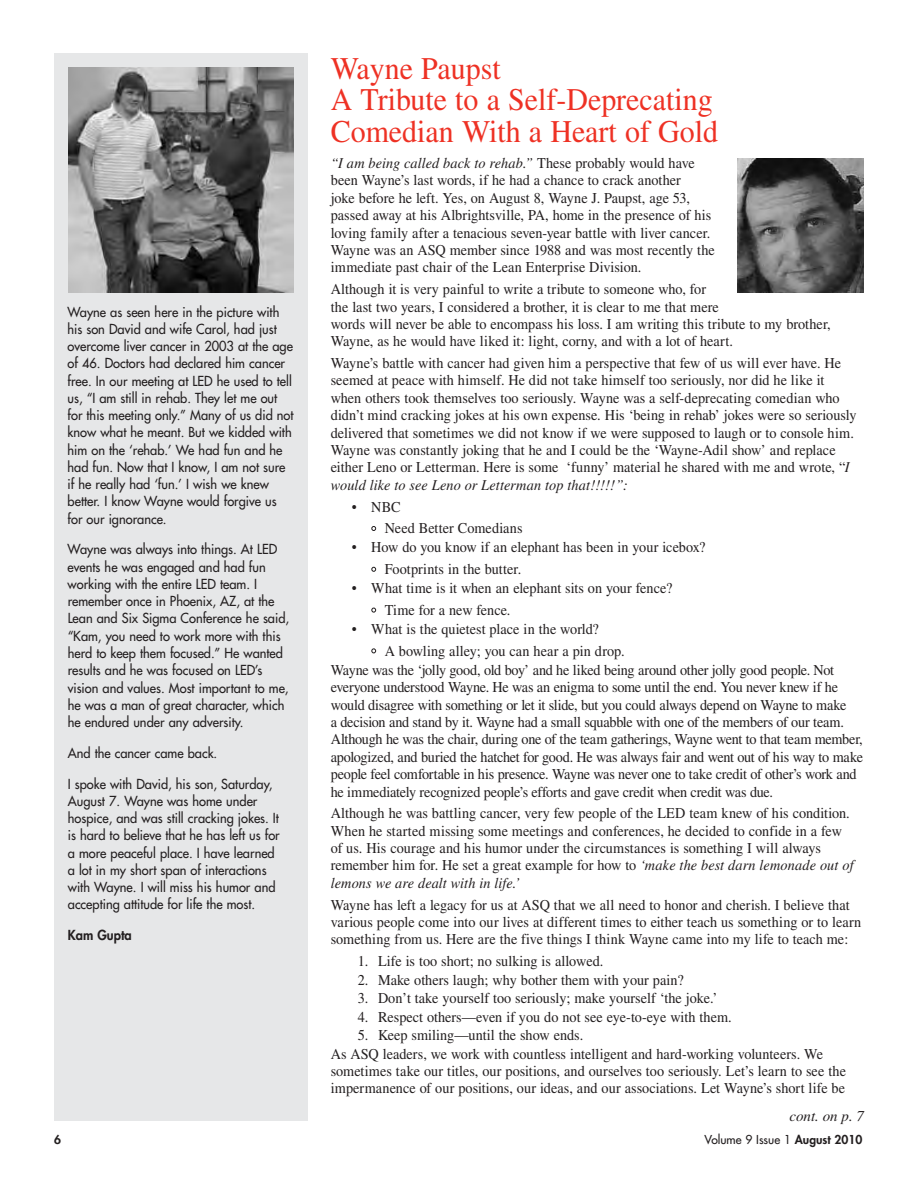
<style>
.page{position:relative;width:918px;height:1188px;background:#fff}
.page>*{position:absolute;margin:0;border:0;box-sizing:border-box;transform-origin:0 0}
.t1{font:31.5px/31.5px "Times";color:#ee3124;scale:.95 1}
.t2{font:15px/17.4px "Times";color:#231f20;scale:.95 1}
.t3{font:15px/17.4px "Times";letter-spacing:-.02em;color:#231f20;scale:.95 1}
.t4{font:italic 15px "Times";color:#231f20}
.t5{font:13.5px/17.2px "Futura";color:#231f20;scale:.95 1}
.t6{font:800 13.5px "Futura";color:#231f20;scale:.95 1}
.t7{font:12px "Futura";color:#231f20}
.t8{font:800 12px "Futura";color:#231f20}
.s1{font-style:italic}
.s2{font-weight:800}
</style>
<div class="page">
<svg style="left:372px;top:526px;width:4px;height:5px"></svg>
<svg style="left:372px;top:567px;width:4px;height:5px"></svg>
<svg style="left:372px;top:608px;width:4px;height:4px"></svg>
<svg style="left:372px;top:649px;width:4px;height:4px"></svg>
<div style="left:54px;top:53px;width:253px;height:1068px;background:#e6e7e8"></div>
<img style="left:69px;top:68px;width:225px;height:224px">
<img style="left:737px;top:159px;width:127px;height:134px">
<p class="t5" style="left:68px;top:303px;width:239px">Wayne as seen here in the picture with his son David and wife Carol, had just overcome liver cancer in 2003 at the age of 46. Doctors had declared him cancer free. In our meeting at LED he used to tell us, “I am still in rehab. They let me out for this meeting only.” Many of us did not know what he meant. But we kidded with him on the ‘rehab.’ We had fun and he had fun. Now that I know, I am not sure if he really had ‘fun.’ I wish we knew better. I know Wayne would forgive us for our ignorance.</p>
<p class="t5" style="left:68px;top:541px;width:235px">Wayne was always into things. At LED events he was engaged and had fun working with the entire LED team. I remember once in Phoenix, AZ, at the Lean and Six Sigma Conference he said, “Kam, you need to work more with this herd to keep them focused.” He wanted results and he was focused on LED’s vision and values. Most important to me, he was a man of great character, which he endured under any adversity.</p>
<p class="t5" style="left:68px;top:744px;width:159px">And the cancer came back.</p>
<p class="t5" style="left:68px;top:775px;width:225px">I spoke with David, his son, Saturday, August 7. Wayne was home under hospice, and was still cracking jokes. It is hard to believe that he has left us for a more peaceful place. I have learned a lot in my short span of interactions with Wayne. I will miss his humor and accepting attitude for life the most.</p>
<p class="t6" style="left:68px;top:926px;width:69px">Kam Gupta</p>
<h1 class="t1" style="left:331px;top:52px;width:409px">Wayne Paupst<br>A Tribute to a Self-Deprecating<br>Comedian With a Heart of Gold</h1>
<p class="t2" style="left:331px;top:154px;width:406px"><span class="s1">“I am being called back to rehab.”</span> These probably would have been Wayne’s last words, if he had a chance to crack another<br>joke before he left. Yes, on August 8, Wayne J. Paupst, age 53, passed away at his Albrightsville, PA, home in the presence of his loving family after a tenacious seven-year battle with liver cancer.<br>Wayne was an ASQ member since 1988 and was most recently the immediate past chair of the Lean Enterprise Division.</p>
<p class="t2" style="left:331px;top:280px;width:528px">Although it is very painful to write a tribute to someone who, for<br>the last two years, I considered a brother, it is clear to me that mere<br>words will never be able to encompass his loss. I am writing this tribute to my brother, Wayne, as he would have liked it: light, corny, and with a lot of heart.</p>
<p class="t2" style="left:331px;top:354px;width:555px">Wayne’s battle with cancer had given him a perspective that few of us will ever have. He seemed at peace with himself. He did not take himself too seriously, nor did he like it when others took themselves too seriously. Wayne was a self-deprecating comedian who didn’t mind cracking jokes at his own expense. His ‘being in rehab’ jokes were so seriously delivered that sometimes we did not know if we were supposed to laugh or to console him.<br>Wayne was constantly joking that he and I could be the ‘Wayne-Adil show’ and replace either Leno or Letterman. Here is some ‘funny’ material he shared with me and wrote, “<span class="s1">I would like to see Leno or Letterman top that!!!!!”:</span></p>
<p class="t2" style="left:385px;top:496px;width:147px;line-height:21.9px;text-indent:-33px">• NBC<br>Need Better Comedians</p>
<p class="t2" style="left:385px;top:536px;width:339px;line-height:21.9px;text-indent:-33px">• How do you know if an elephant has been in your icebox?<br>Footprints in the butter.</p>
<p class="t2" style="left:385px;top:577px;width:304px;line-height:21.9px;text-indent:-33px">• What time is it when an elephant sits on your fence?<br>Time for a new fence.</p>
<p class="t2" style="left:385px;top:618px;width:254px;line-height:21.9px;text-indent:-33px">• What is the quietest place in the world?<br>A bowling alley; you can hear a pin drop.</p>
<p class="t3" style="left:331px;top:661px;width:562px">Wayne was the ‘jolly good, old boy’ and he liked being around other jolly good people. Not everyone understood Wayne. He was an enigma to some until the end. You never knew if he would disagree with something or let it slide, but you could always depend on Wayne to make<br>a decision and stand by it. Wayne had a small squabble with one of the members of our team.<br>Although he was the chair, during one of the team gatherings, Wayne went to that team member, apologized, and buried the hatchet for good. He was always fair and went out of his way to make people feel comfortable in his presence. Wayne was never one to take credit of other’s work and he immediately recognized people’s efforts and gave credit when credit was due.</p>
<p class="t2" style="left:331px;top:804px;width:552px">Although he was battling cancer, very few people of the LED team knew of his condition.<br>When he started missing some meetings and conferences, he decided to confide in a few of us. His courage and his humor under the circumstances is something I will always remember him for. He set a great example for how to <span class="s1">‘make the best darn lemonade out of lemons we are dealt with in life.’</span></p>
<p class="t2" style="left:331px;top:896px;width:560px">Wayne has left a legacy for us at ASQ that we all need to honor and cherish. I believe that various people come into our lives at different times to either teach us something or to learn something from us. Here are the five things I think Wayne came into my life to teach me:</p>
<p class="t2" style="left:358px;top:952px;width:260px">1. Life is too short; no sulking is allowed.</p>
<p class="t2" style="left:358px;top:971px;width:345px">2. Make others laugh; why bother them with your pain?</p>
<p class="t2" style="left:358px;top:989px;width:380px">3. Don’t take yourself too seriously; make yourself ‘the joke.’</p>
<p class="t2" style="left:358px;top:1008px;width:395px">4. Respect others—even if you do not see eye-to-eye with them.</p>
<p class="t2" style="left:331px;top:1026px;width:544px;text-indent:27px">5. Keep smiling—until the show ends.<br>As ASQ leaders, we work with countless intelligent and hard-working volunteers. We sometimes take our titles, our positions, and ourselves too seriously. Let’s learn to see the impermanence of our positions, our ideas, and our associations. Let Wayne’s short life be</p>
<p class="t4" style="left:789px;top:1108px;width:76px">cont. on p. 7</p>
<p class="t8" style="left:54px;top:1131px;width:8px">6</p>
<p class="t7" style="left:705px;top:1131px;width:159px">Volume 9 Issue 1 <span class="s2">August 2010</span></p>
</div>
